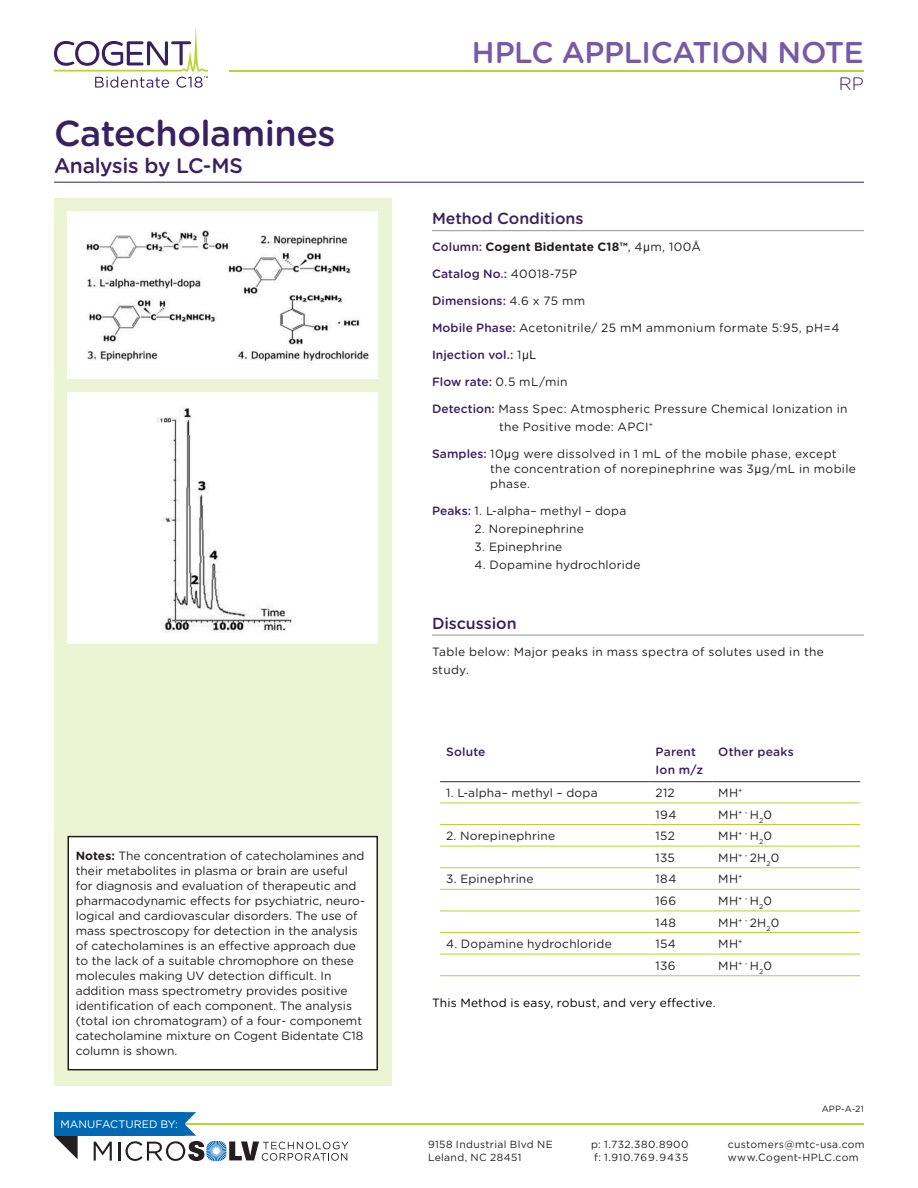
<style>
.page{position:relative;width:918px;height:1188px;background:#fff}
.page>*{position:absolute;margin:0;border:0;box-sizing:border-box;transform-origin:0 0}
.section_head{font:500 36px "Gotham Rounded";letter-spacing:-.015em;color:#392060}
.t1{font:500 30px "Gotham Rounded";letter-spacing:-.015em;color:#775aa6}
.section_subhead{font:500 21px "Gotham Rounded";letter-spacing:-.015em;color:#392060}
.t2{font:300 18px "Gotham Rounded";color:#392060}
.content_subhead-rule{font:500 16.05px "Gotham Rounded";letter-spacing:-.005em;color:#392060}
.content{font:12px/15px "Gotham Rounded";color:#231f20}
.content-2{font:12px/18px "Gotham Rounded";letter-spacing:.025em;color:#231f20}
.gradient_table-no_ru{font:12px "Gotham Rounded";letter-spacing:.02em;color:#231f20}
.content-3{font:500 12px "Gotham Rounded";letter-spacing:.005em;color:#392060}
.gradient_table-no_ru-2{font:12px "Gotham Rounded";letter-spacing:.02em;color:#000}
.content-4{font:700 12px "Gotham Rounded";letter-spacing:.005em;color:#231f20}
.gradient_table-no_ru-3{font:500 12px/18px "Gotham Rounded";letter-spacing:.02em;color:#392060}
.content-5{font:12px "Gotham Rounded";letter-spacing:.02em;color:#231f20}
.t3{font:10.8px "Gotham";color:#fff}
.t4{font:10.35px/12.5px "Gotham";letter-spacing:.035em;color:#231f20}
.t5{font:9px "Gotham Rounded";color:#231f20}
.s1{font-weight:700}
.s2{font-weight:500;color:#392060}
.s3{font-weight:400}
.s4{font-family:"Arial";font-weight:400}
.s5{font-weight:400;color:#231f20}
.s6{font-family:"Arial";font-weight:400;color:#231f20}
.s7{font-family:"Arial"}
</style>
<div class="page">
<hr style="left:159px;top:1123px;width:705px;height:2px;background:#b8d432">
<hr style="left:229px;top:70px;width:635px;height:2px;background:#b8d432">
<svg style="left:54px;top:1136px;width:24px;height:23px"></svg>
<div style="left:54px;top:1112px;width:130px;height:24px;background:#0168b3"></div>
<svg style="left:94px;top:1142px;width:18px;height:19px"></svg>
<svg style="left:118px;top:1112px;width:230px;height:49px"></svg>
<div style="left:54px;top:198px;width:338px;height:887px;background:#edf4d4"></div>
<div style="left:67px;top:393px;width:311px;height:251px;background:#fff"></div>
<img style="left:157px;top:407px;width:136px;height:226px">
<svg style="left:54px;top:28px;width:154px;height:60px"></svg>
<hr style="left:54px;top:182px;width:810px;height:1px;background:#392060">
<hr style="left:432px;top:230px;width:432px;height:1px;background:#939598">
<hr style="left:432px;top:635px;width:432px;height:1px;background:#939598">
<div style="left:67px;top:212px;width:311px;height:167px;background:#fff"></div>
<img style="left:86px;top:230px;width:282px;height:132px">
<div style="left:68px;top:837px;width:309px;height:233px;background:#fff"></div>
<div style="left:68px;top:836px;width:310px;height:234px;border:2px solid #231f20"></div>
<hr style="left:440px;top:781px;width:210px;height:1px;background:#392060">
<hr style="left:650px;top:781px;width:62px;height:1px;background:#392060">
<hr style="left:712px;top:781px;width:148px;height:1px;background:#392060">
<hr style="left:440px;top:975px;width:210px;height:1px;background:#b8d432">
<hr style="left:650px;top:975px;width:62px;height:1px;background:#b8d432">
<hr style="left:712px;top:975px;width:148px;height:1px;background:#b8d432">
<hr style="left:440px;top:867px;width:210px;height:1px;background:#b8d432">
<hr style="left:650px;top:867px;width:62px;height:1px;background:#b8d432">
<hr style="left:712px;top:867px;width:148px;height:1px;background:#b8d432">
<hr style="left:440px;top:803px;width:210px;height:1px;background:#b8d432">
<hr style="left:650px;top:803px;width:62px;height:1px;background:#b8d432">
<hr style="left:712px;top:803px;width:148px;height:1px;background:#b8d432">
<hr style="left:440px;top:824px;width:210px;height:1px;background:#b8d432">
<hr style="left:650px;top:824px;width:62px;height:1px;background:#b8d432">
<hr style="left:712px;top:824px;width:148px;height:1px;background:#b8d432">
<hr style="left:440px;top:846px;width:210px;height:1px;background:#b8d432">
<hr style="left:650px;top:846px;width:62px;height:1px;background:#b8d432">
<hr style="left:712px;top:846px;width:148px;height:1px;background:#b8d432">
<hr style="left:440px;top:889px;width:210px;height:1px;background:#b8d432">
<hr style="left:650px;top:889px;width:62px;height:1px;background:#b8d432">
<hr style="left:712px;top:889px;width:148px;height:1px;background:#b8d432">
<hr style="left:440px;top:911px;width:210px;height:1px;background:#b8d432">
<hr style="left:650px;top:911px;width:62px;height:1px;background:#b8d432">
<hr style="left:712px;top:911px;width:148px;height:1px;background:#b8d432">
<hr style="left:440px;top:932px;width:210px;height:1px;background:#b8d432">
<hr style="left:650px;top:932px;width:62px;height:1px;background:#b8d432">
<hr style="left:712px;top:932px;width:148px;height:1px;background:#b8d432">
<hr style="left:440px;top:954px;width:210px;height:1px;background:#b8d432">
<hr style="left:650px;top:954px;width:62px;height:1px;background:#b8d432">
<hr style="left:712px;top:954px;width:148px;height:1px;background:#b8d432">
<p class="section_head" style="left:54px;top:107px;width:283px">Catecholamines</p>
<p class="section_subhead" style="left:54px;top:150px;width:191px">Analysis by LC-MS</p>
<p class="content" style="left:76px;top:848px;width:291px"><span class="s1">Notes:</span> The concentration of catecholamines and their metabolites in plasma or brain are useful for diagnosis and evaluation of therapeutic and pharmacodynamic effects for psychiatric, neuro&shy;logical and cardiovascular disorders. The use of mass spectroscopy for detection in the analysis of catecholamines is an effective approach due to the lack of a suitable chromophore on these molecules making UV detection difficult. In addition mass spectrometry provides positive identification of each component. The analysis (total ion chromatogram) of a four- componemt catecholamine mixture on Cogent Bidentate C18 column is shown.</p>
<p class="t3" style="left:60px;top:1118px;width:119px">MANUFACTURED BY:</p>
<h2 class="t1" style="left:472px;top:31px;width:394px">HPLC APPLICATION NOTE</h2>
<p class="t2" style="left:839px;top:72px;width:27px">RP</p>
<p class="content_subhead-rule" style="left:432px;top:207px;width:153px">Method Conditions</p>
<p class="content-4" style="left:432px;top:238px;width:270px"><span class="s2">Column:</span> Cogent Bidentate C18™<span class="s3">, 4</span><span class="s4">µ</span><span class="s3">m, 100Å</span></p>
<p class="content-3" style="left:432px;top:265px;width:147px">Catalog No.: <span class="s5">40018-75P</span></p>
<p class="content-3" style="left:432px;top:292px;width:155px">Dimensions: <span class="s5">4.6 x 75 mm</span></p>
<p class="content-2" style="left:432px;top:319px;width:409px"><span class="s2">Mobile Phase:</span> Acetonitrile/ 25 mM ammonium formate 5:95, pH=4</p>
<p class="content-3" style="left:432px;top:346px;width:106px">Injection vol.: <span class="s5">1</span><span class="s6">µL</span></p>
<p class="content-3" style="left:432px;top:373px;width:137px">Flow rate: <span class="s5">0.5 mL/min</span></p>
<p class="content-2" style="left:499px;top:400px;width:350px;text-indent:-67px"><span class="s2">Detection:</span> Mass Spec: Atmospheric Pressure Chemical Ionization in the Positive mode: APCI<sup>+</sup></p>
<p class="content-2" style="left:490px;top:446px;width:367px;line-height:14.7px;text-indent:-58px"><span class="s2">Samples:</span> 10<span class="s7">µ</span>g were dissolved in 1 mL of the mobile phase, except the concentration of norepinephrine was 3<span class="s7">µ</span>g/mL in mobile phase.</p>
<p class="content" style="left:432px;top:502px;width:196px"><span class="s2">Peaks:</span> 1. L-alpha– methyl – dopa</p>
<p class="content-5" style="left:474px;top:520px;width:111px">2. Norepinephrine</p>
<p class="content" style="left:474px;top:538px;width:90px">3. Epinephrine</p>
<p class="content" style="left:474px;top:556px;width:168px">4. Dopamine hydrochloride</p>
<p class="content_subhead-rule" style="left:432px;top:612px;width:86px">Discussion</p>
<p class="content-2" style="left:432px;top:642px;width:393px">Table below: Major peaks in mass spectra of solutes used in the study.</p>
<p class="gradient_table-no_ru-3" style="left:446px;top:742px;width:41px">Solute</p>
<p class="gradient_table-no_ru-3" style="left:656px;top:742px;width:49px">Parent<br>Ion m/z</p>
<p class="gradient_table-no_ru-3" style="left:718px;top:742px;width:77px">Other peaks</p>
<p class="gradient_table-no_ru" style="left:446px;top:784px;width:153px">1. L-alpha– methyl – dopa</p>
<p class="gradient_table-no_ru" style="left:656px;top:784px;width:21px">212</p>
<p class="gradient_table-no_ru" style="left:718px;top:784px;width:26px">MH<sup>+</sup></p>
<p class="gradient_table-no_ru" style="left:656px;top:806px;width:22px">194</p>
<p class="gradient_table-no_ru" style="left:718px;top:806px;width:55px">MH<sup>+</sup> <sup>-</sup> H<sub>2</sub>0</p>
<p class="gradient_table-no_ru" style="left:446px;top:828px;width:111px">2. Norepinephrine</p>
<p class="gradient_table-no_ru" style="left:656px;top:828px;width:21px">152</p>
<p class="gradient_table-no_ru" style="left:718px;top:828px;width:55px">MH<sup>+</sup> <sup>-</sup> H<sub>2</sub>0</p>
<p class="gradient_table-no_ru" style="left:656px;top:849px;width:21px">135</p>
<p class="gradient_table-no_ru" style="left:718px;top:849px;width:63px">MH<sup>+</sup> <sup>-</sup> 2H<sub>2</sub>0</p>
<p class="gradient_table-no_ru" style="left:446px;top:871px;width:89px">3. Epinephrine</p>
<p class="gradient_table-no_ru" style="left:656px;top:871px;width:22px">184</p>
<p class="gradient_table-no_ru" style="left:718px;top:871px;width:26px">MH<sup>+</sup></p>
<p class="gradient_table-no_ru" style="left:656px;top:892px;width:22px">166</p>
<p class="gradient_table-no_ru" style="left:718px;top:892px;width:55px">MH<sup>+</sup> <sup>-</sup> H<sub>2</sub>0</p>
<p class="gradient_table-no_ru" style="left:656px;top:914px;width:22px">148</p>
<p class="gradient_table-no_ru" style="left:718px;top:914px;width:63px">MH<sup>+</sup> <sup>-</sup> 2H<sub>2</sub>0</p>
<p class="gradient_table-no_ru" style="left:446px;top:936px;width:167px">4. Dopamine hydrochloride</p>
<p class="gradient_table-no_ru" style="left:656px;top:936px;width:22px">154</p>
<p class="gradient_table-no_ru" style="left:718px;top:936px;width:26px">MH<sup>+</sup></p>
<p class="gradient_table-no_ru" style="left:656px;top:957px;width:21px">136</p>
<p class="gradient_table-no_ru" style="left:718px;top:957px;width:55px">MH<sup>+</sup> <sup>-</sup> H<sub>2</sub>0</p>
<p class="gradient_table-no_ru-2" style="left:432px;top:994px;width:285px">This Method is easy, robust, and very effective.</p>
<p class="t5" style="left:822px;top:1102px;width:44px">APP-A-21</p>
<p class="t4" style="left:428px;top:1138px;width:126px">9158 Industrial Blvd NE<br>Leland, NC 28451</p>
<p class="t4" style="left:591px;top:1138px;width:99px">p: 1.732.380.8900 f: 1.910.769.9435</p>
<p class="t4" style="left:728px;top:1138px;width:138px">customers@mtc-usa.com www.Cogent-HPLC.com</p>
</div>
